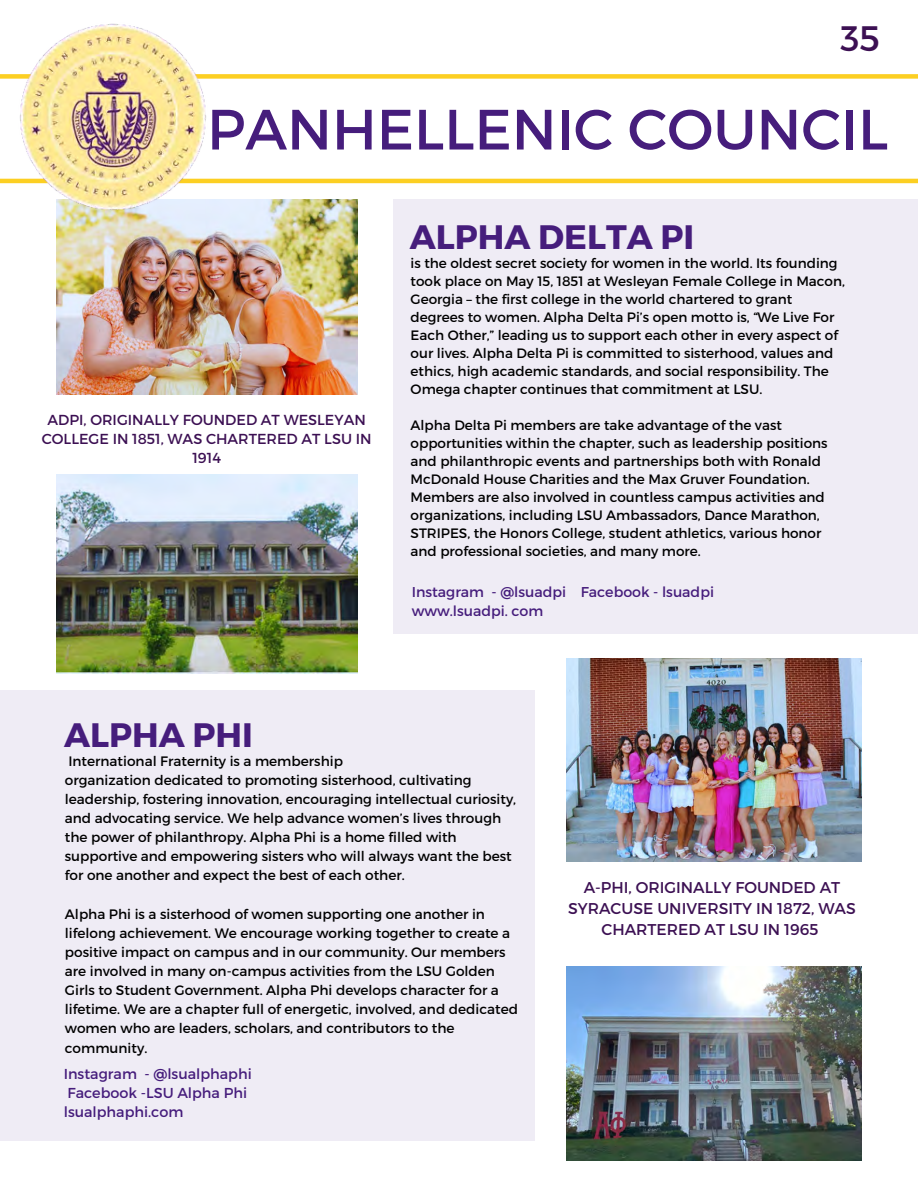
<style>
.page{position:relative;width:918px;height:1191px;background:#fff}
.page>*{position:absolute;margin:0;border:0;box-sizing:border-box;transform-origin:0 0}
.t1{font:56.7px "Montserrat";color:#461d7c}
.t2{font:35.4px "Montserrat";color:#3c1053}
.t3{font:700 33.9px "Montserrat";color:#461d7c}
.t4{font:15.6px/20.7px "Montserrat";color:#3c1053;text-align:center}
.t5{font:14.4px/19.2px "Montserrat";color:#3c1053;text-align:center}
.t6{font:14.4px/19px "Montserrat";color:#461d7c}
.t7{font:14.25px/19.2px "Montserrat";color:#461d7c}
.t8{font:13.65px/18px "Montserrat";color:#000}
</style>
<div class="page">
<div style="left:393px;top:199px;width:525px;height:434px;background:#efecf5"></div>
<div style="left:0;top:690px;width:534px;height:450px;background:#efecf5"></div>
<div style="left:0;top:74px;width:918px;height:5px;background:#fccf22"></div>
<hr style="left:0;top:179px;width:918px;height:4px;background:#fccf22">
<img style="left:56px;top:199px;width:302px;height:195px">
<img style="left:8px;top:23px;width:210px;height:198px">
<img style="left:56px;top:474px;width:301px;height:199px">
<img style="left:567px;top:658px;width:295px;height:203px">
<img style="left:567px;top:966px;width:295px;height:194px">
<p class="t2" style="left:840px;top:15px;width:41px">35</p>
<p class="t1" style="left:207px;top:92px;width:683px">PANHELLENIC COUNCIL</p>
<p class="t5" style="left:42px;top:409px;width:331px">ADPI, ORIGINALLY FOUNDED AT WESLEYAN<br>COLLEGE IN 1851, WAS CHARTERED AT LSU IN<br>1914</p>
<p class="t3" style="left:410px;top:215px;width:286px">ALPHA DELTA PI</p>
<p class="t8" style="left:411px;top:253px;width:436px">is the oldest secret society for women in the world. Its founding took place on May 15, 1851 at Wesleyan Female College in Macon, Georgia – the first college in the world chartered to grant degrees to women. Alpha Delta Pi’s open motto is, “We Live For Each Other,” leading us to support each other in every aspect of our lives. Alpha Delta Pi is committed to sisterhood, values and ethics, high academic standards, and social responsibility. The Omega chapter continues that commitment at LSU.</p>
<p class="t8" style="left:411px;top:415px;width:419px">Alpha Delta Pi members are take advantage of the vast opportunities within the chapter, such as leadership positions and philanthropic events and partnerships both with Ronald McDonald House Charities and the Max Gruver Foundation.<br>Members are also involved in countless campus activities and organizations, including LSU Ambassadors, Dance Marathon, STRIPES, the Honors College, student athletics, various honor and professional societies, and many more.</p>
<p class="t7" style="left:412px;top:581px;width:304px">Instagram - @lsuadpi Facebook - lsuadpi www.lsuadpi. com</p>
<p class="t3" style="left:64px;top:712px;width:190px">ALPHA PHI</p>
<p class="t8" style="left:65px;top:750px;width:453px;line-height:19px">International Fraternity is a membership<br>organization dedicated to promoting sisterhood, cultivating leadership, fostering innovation, encouraging intellectual curiosity, and advocating service. We help advance women’s lives through the power of philanthropy. Alpha Phi is a home filled with supportive and empowering sisters who will always want the best for one another and expect the best of each other.</p>
<p class="t8" style="left:65px;top:903px;width:455px;line-height:19px">Alpha Phi is a sisterhood of women supporting one another in lifelong achievement. We encourage working together to create a positive impact on campus and in our community. Our members are involved in many on-campus activities from the LSU Golden Girls to Student Government. Alpha Phi develops character for a lifetime. We are a chapter full of energetic, involved, and dedicated women who are leaders, scholars, and contributors to the community.</p>
<p class="t6" style="left:64px;top:1063px;width:190px">Instagram - @lsualphaphi<br>Facebook -LSU Alpha Phi lsualphaphi.com</p>
<p class="t4" style="left:568px;top:876px;width:289px">A-PHI, ORIGINALLY FOUNDED AT<br>SYRACUSE UNIVERSITY IN 1872, WAS<br>CHARTERED AT LSU IN 1965</p>
</div>
